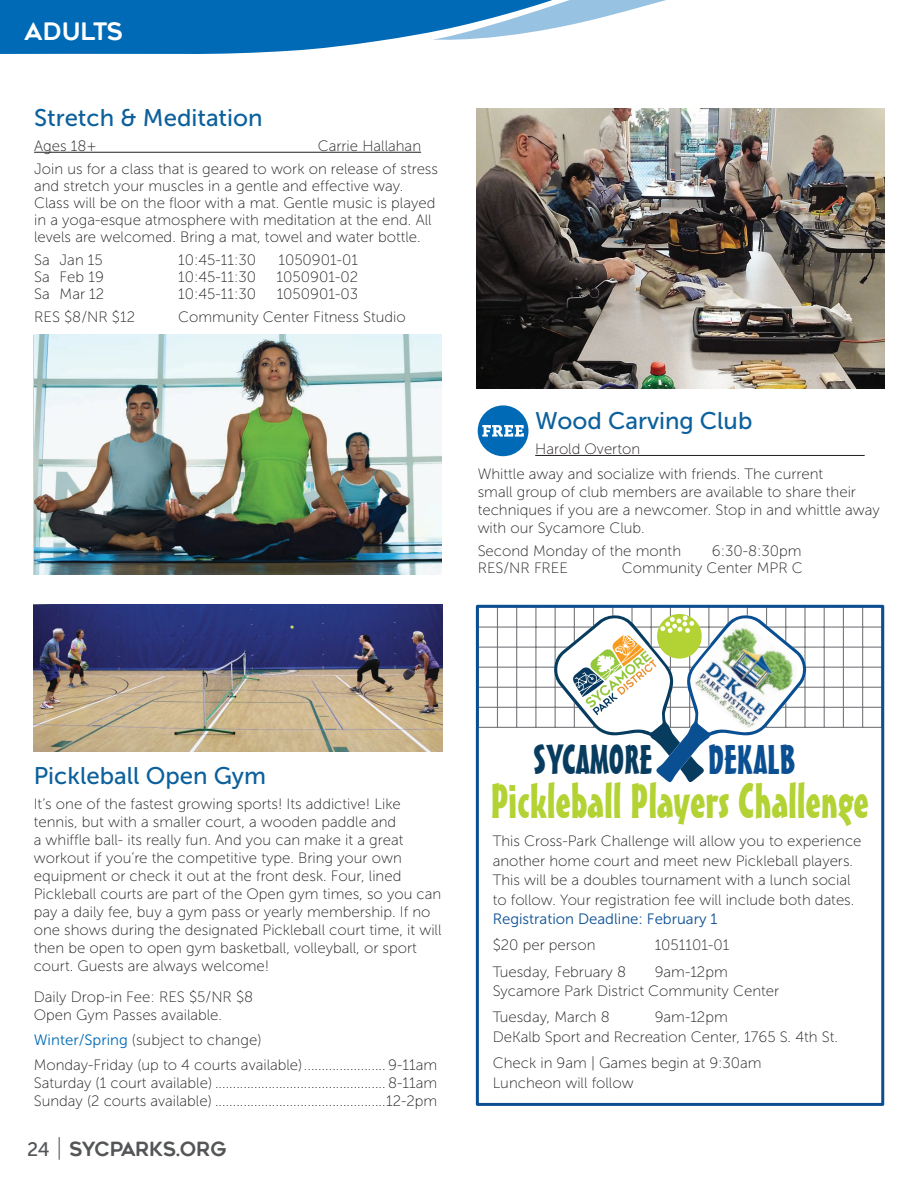
<style>
.page{position:relative;width:918px;height:1188px;background:#fff}
.page>*{position:absolute;margin:0;border:0;box-sizing:border-box;transform-origin:0 0}
.t1{font:48px "Mister Earl BT";color:#b3d234}
.t2{font:40.35px "Mister Earl BT";color:#083c5f}
.t3{font:40.35px "Mister Earl BT";color:#0b4f93}
.t4{font:24px "Museo Sans 500";color:#0c609c}
.t5{font:24px "Geometos Rounded";color:#fff}
.t6{font:19.5px "Geometos Rounded";letter-spacing:-.04em;color:#545557}
.t7{font:15px/18px "Museo Sans 100";color:#231f20}
.t8{font:15px "Museo Sans 300";color:#0b4f93}
.s1{font-family:"Museo Sans 300";color:#016ab6}
.s2{font-family:"Museo Sans 500"}
.s3{font-family:"Museo Sans 100";font-size:24px}
</style>
<div class="page">
<svg style="left:480px;top:609px;width:400px;height:119px"></svg>
<svg style="left:0;top:0;width:666px;height:54px"></svg>
<img style="left:34px;top:605px;width:408px;height:147px">
<hr style="left:535px;top:455px;width:330px;height:1px;background:#231f20">
<div style="left:478px;top:405px;width:50px;height:51px;background:#016ab6;border-radius:50%"></div>
<svg style="left:482px;top:425px;width:42px;height:12px"></svg>
<hr style="left:34px;top:152px;width:387px;height:1px;background:#231f20">
<img style="left:34px;top:335px;width:408px;height:240px">
<div style="left:476px;top:605px;width:408px;height:501px;border:3px solid #0b4f93"></div>
<img style="left:476px;top:108px;width:409px;height:281px">
<svg style="left:552px;top:611px;width:256px;height:172px"></svg>
<h3 class="t5" style="left:24px;top:18px;width:100px">ADULTS</h3>
<h3 class="t4" style="left:34px;top:105px;width:230px">Stretch &amp; Meditation</h3>
<p class="t7" style="left:34px;top:137px;width:64px">Ages 18+</p>
<p class="t7" style="left:34px;top:134px;width:405px;line-height:23.5px;text-indent:284px">Carrie Hallahan<br>Join us for a class that is geared to work on release of stress</p>
<p class="t7" style="left:34px;top:178px;width:403px;line-height:16.8px">and stretch your muscles in a gentle and effective way.<br>Class will be on the floor with a mat. Gentle music is played in a yoga-esque atmosphere with meditation at the end. All levels are welcomed. Bring a mat, towel and water bottle.</p>
<p class="t7" style="left:34px;top:251px;width:70px">Sa Jan 15</p>
<p class="t7" style="left:178px;top:251px;width:80px">10:45-11:30</p>
<p class="t7" style="left:278px;top:251px;width:81px">1050901-01</p>
<p class="t7" style="left:34px;top:268px;width:71px">Sa Feb 19</p>
<p class="t7" style="left:178px;top:268px;width:80px">10:45-11:30</p>
<p class="t7" style="left:277px;top:268px;width:83px">1050901-02</p>
<p class="t7" style="left:34px;top:285px;width:72px">Sa Mar 12</p>
<p class="t7" style="left:178px;top:285px;width:80px">10:45-11:30</p>
<p class="t7" style="left:277px;top:285px;width:83px">1050901-03</p>
<p class="t7" style="left:34px;top:308px;width:102px">RES $8/NR $12</p>
<p class="t7" style="left:178px;top:308px;width:229px">Community Center Fitness Studio</p>
<h3 class="t4" style="left:535px;top:408px;width:219px">Wood Carving Club</h3>
<p class="t7" style="left:478px;top:437px;width:347px;line-height:24.8px;text-indent:58px">Harold Overton<br>Whittle away and socialize with friends. The current</p>
<p class="t7" style="left:478px;top:483px;width:404px">small group of club members are available to share their techniques if you are a newcomer. Stop in and whittle away with our Sycamore Club.</p>
<p class="t7" style="left:478px;top:542px;width:205px">Second Monday of the month</p>
<p class="t7" style="left:712px;top:542px;width:91px">6:30-8:30pm</p>
<p class="t7" style="left:478px;top:559px;width:92px">RES/NR FREE</p>
<p class="t7" style="left:622px;top:559px;width:183px">Community Center MPR C</p>
<h3 class="t4" style="left:34px;top:763px;width:234px">Pickleball Open Gym</h3>
<p class="t7" style="left:34px;top:795px;width:409px">It’s one of the fastest growing sports! Its addictive! Like tennis, but with a smaller court, a wooden paddle and<br>a whiffle ball- its really fun. And you can make it a great workout if you’re the competitive type. Bring your own equipment or check it out at the front desk. Four, lined Pickleball courts are part of the Open gym times, so you can pay a daily fee, buy a gym pass or yearly membership. If no one shows during the designated Pickleball court time, it will then be open to open gym basketball, volleyball, or sport court. Guests are always welcome!</p>
<p class="t7" style="left:34px;top:988px;width:221px">Daily Drop-in Fee: RES $5/NR $8<br>Open Gym Passes available.</p>
<p class="t7" style="left:34px;top:1028px;width:405px;line-height:24.8px"><span class="s1">Winter/Spring</span> (subject to change)<br>Monday-Friday (up to 4 courts available)....................... 9-11am</p>
<p class="t7" style="left:34px;top:1074px;width:405px">Saturday (1 court available) ................................................ 8-11am<br>Sunday (2 courts available) ................................................12-2pm</p>
<h3 class="t6" style="left:27px;top:1138px;width:201px"><span class="s2">24</span> <span class="s3">|</span> SYCPARKS.ORG</h3>
<h2 class="t2" style="left:533px;top:735px;width:121px">SYCAMORE</h2>
<h2 class="t3" style="left:708px;top:735px;width:89px">DEKALB</h2>
<h1 class="t1" style="left:491px;top:772px;width:380px">Pickleball Players Challenge</h1>
<p class="t7" style="left:493px;top:831px;width:370px;line-height:19.5px">This Cross-Park Challenge will allow you to experience another home court and meet new Pickleball players.<br>This will be a doubles tournament with a lunch social to follow. Your registration fee will include both dates.</p>
<p class="t8" style="left:493px;top:911px;width:226px">Registration Deadline: February 1</p>
<p class="t7" style="left:493px;top:936px;width:104px">$20 per person</p>
<p class="t7" style="left:655px;top:936px;width:76px">1051101-01</p>
<p class="t7" style="left:493px;top:963px;width:135px">Tuesday, February 8</p>
<p class="t7" style="left:493px;top:962px;width:288px;line-height:19.5px;text-indent:162px">9am-12pm<br>Sycamore Park District Community Center</p>
<p class="t7" style="left:493px;top:1008px;width:119px">Tuesday, March 8</p>
<p class="t7" style="left:493px;top:1008px;width:347px;line-height:19.5px;text-indent:162px">9am-12pm<br>DeKalb Sport and Recreation Center, 1765 S. 4th St.</p>
<p class="t7" style="left:493px;top:1053px;width:271px;line-height:19.5px">Check in 9am | Games begin at 9:30am<br>Luncheon will follow</p>
</div>
